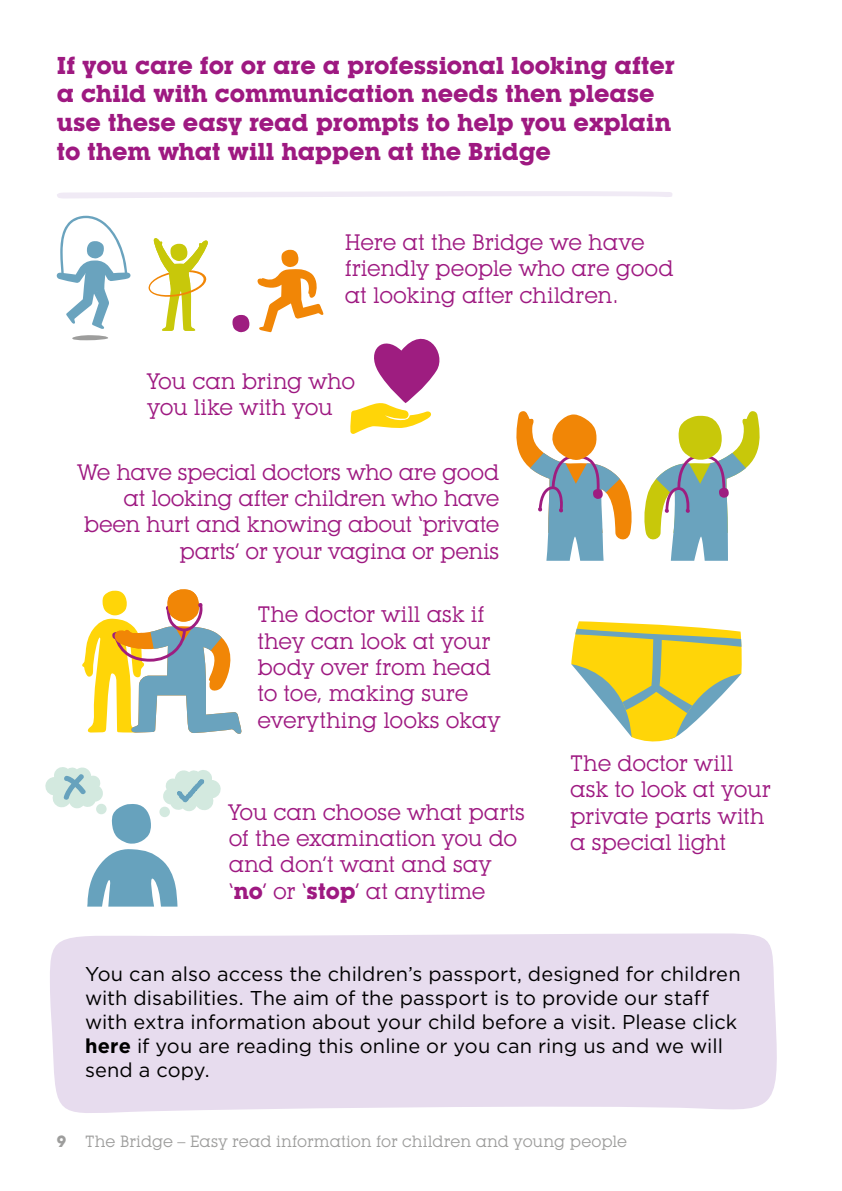
<style>
.page{position:relative;width:842px;height:1191px;background:#fff}
.page>*{position:absolute;margin:0;border:0;box-sizing:border-box;transform-origin:0 0}
.t1{font:700 24px/28.8px "Lubalin Graph IT Cby BT";letter-spacing:-.005em;color:#9e1981}
.t2{font:22px/26.4px "Lubalin Graph IT Cby BT";letter-spacing:-.01em;color:#9e1981}
.t3{font:20px/24px "Gotham HTF";letter-spacing:.005em;color:#000}
.t4{font:16px "Lubalin Graph IT Cby BT";color:#9d9d9c}
.s1{font-weight:700}
</style>
<div class="page">
<div style="left:50px;top:933px;width:727px;height:180px;background:#e7dcee"></div>
<svg style="left:57px;top:191px;width:615px;height:7px"></svg>
<svg style="left:45px;top:767px;width:176px;height:139px"></svg>
<svg style="left:148px;top:238px;width:60px;height:93px"></svg>
<svg style="left:72px;top:335px;width:36px;height:5px"></svg>
<svg style="left:56px;top:216px;width:75px;height:113px"></svg>
<svg style="left:232px;top:315px;width:17px;height:17px"></svg>
<svg style="left:257px;top:250px;width:67px;height:82px"></svg>
<svg style="left:350px;top:338px;width:90px;height:96px"></svg>
<svg style="left:644px;top:411px;width:116px;height:150px"></svg>
<svg style="left:516px;top:411px;width:116px;height:150px"></svg>
<svg style="left:82px;top:589px;width:160px;height:145px"></svg>
<svg style="left:571px;top:621px;width:171px;height:121px"></svg>
<p class="t1" style="left:57px;top:50px;width:619px">If you care for or are a professional looking after a child with communication needs then please use these easy read prompts to help you explain to them what will happen at the Bridge</p>
<p class="t2" style="left:345px;top:229px;width:330px">Here at the Bridge we have friendly people who are good at looking after children.</p>
<p class="t2" style="left:147px;top:367px;width:209px">You can bring who you like with you</p>
<p class="t2" style="left:77px;top:458px;width:423px;text-align:right">We have special doctors who are good at looking after children who have been hurt and knowing about ‘private parts’ or your vagina or penis</p>
<p class="t2" style="left:257px;top:601px;width:244px">The doctor will ask if they can look at your body over from head to toe, making sure everything looks okay</p>
<p class="t2" style="left:229px;top:798px;width:298px">You can choose what parts of the examination you do and don’t want and say ‘<span class="s1">no</span>’ or ‘<span class="s1">stop</span>’ at anytime</p>
<p class="t2" style="left:570px;top:749px;width:202px">The doctor will ask to look at your private parts with a special light</p>
<p class="t3" style="left:85px;top:961px;width:657px">You can also access the children’s passport, designed for children with disabilities. The aim of the passport is to provide our staff with extra information about your child before a visit. Please click <span class="s1">here</span> if you are reading this online or you can ring us and we will send a copy.</p>
<p class="t4" style="left:57px;top:1131px;width:572px"><span class="s1">9</span> The Bridge – Easy read information for children and young people</p>
</div>
